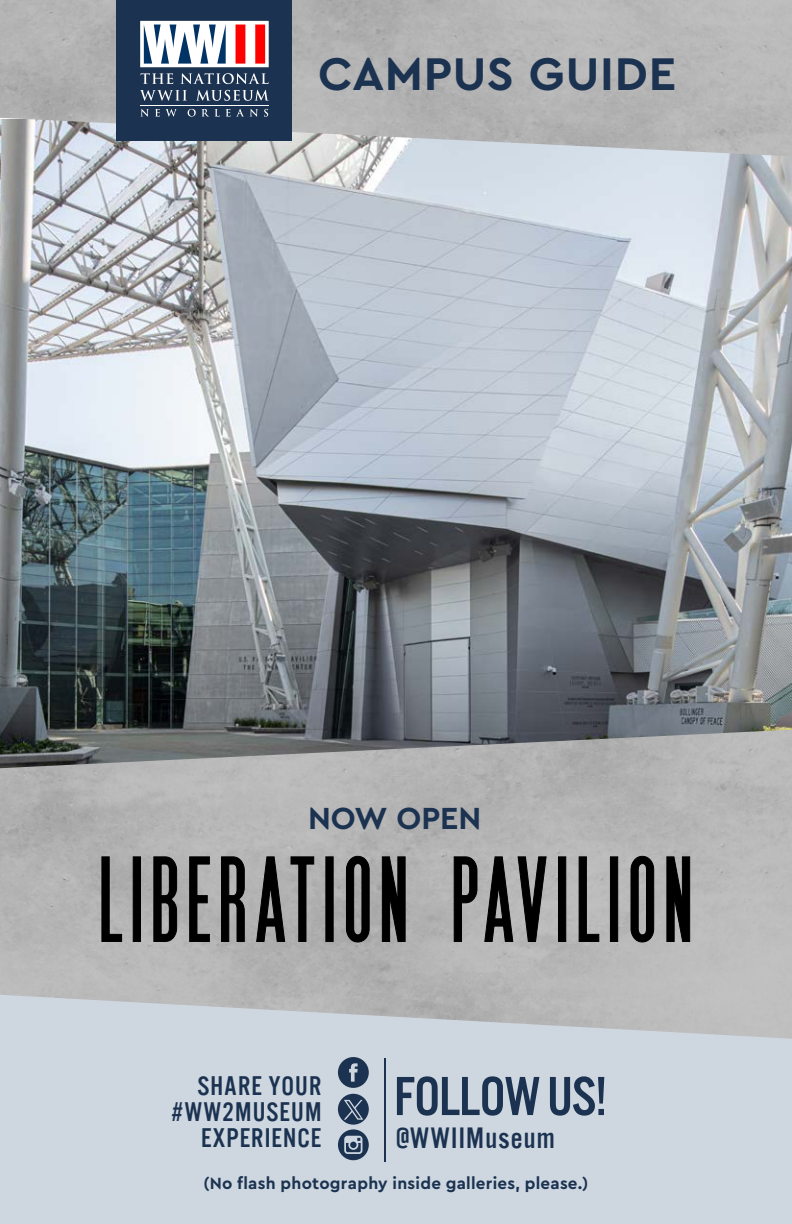
<style>
.page{position:relative;width:792px;height:1224px;background:#fff}
.page>*{position:absolute;margin:0;border:0;box-sizing:border-box;transform-origin:0 0}
.t1{font:57.2px "Alternate Gothic LT No 3";letter-spacing:-.02em;color:#1b3250}
.t2{font:700 48px "Cera Basic";letter-spacing:.02em;color:#1b3250}
.t3{font:700 32px "Cera Basic";color:#1b3250}
.t4{font:30.6px "Alternate Gothic LT No 3";letter-spacing:.04em;color:#1b3250}
.t5{font:28px/26px "Alternate Gothic LT No 3";letter-spacing:.04em;color:#1b3250;text-align:right}
.t6{font:700 17px "Cera Basic";letter-spacing:.015em;color:#1b3250}
</style>
<div class="page">
<img style="left:0;top:156px;width:792px;height:574px">
<img style="left:0;top:0;width:792px;height:156px">
<div style="left:117px;top:0;width:175px;height:141px;background:#1b3250"></div>
<svg style="left:140px;top:90px;width:129px;height:11px"></svg>
<svg style="left:140px;top:73px;width:129px;height:11px"></svg>
<svg style="left:140px;top:21px;width:129px;height:46px;background:#d2bac2"></svg>
<svg style="left:140px;top:109px;width:9px;height:8px"></svg>
<svg style="left:155px;top:109px;width:5px;height:8px"></svg>
<svg style="left:166px;top:109px;width:11px;height:8px"></svg>
<svg style="left:188px;top:109px;width:21px;height:8px"></svg>
<svg style="left:215px;top:109px;width:5px;height:8px"></svg>
<svg style="left:226px;top:109px;width:18px;height:8px"></svg>
<svg style="left:250px;top:109px;width:8px;height:8px"></svg>
<svg style="left:264px;top:109px;width:4px;height:8px"></svg>
<hr style="left:140px;top:105px;width:129px;height:1px;background:#fff">
<img style="left:0;top:730px;width:792px;height:265px">
<svg style="left:0;top:995px;width:792px;height:229px;background:#cbd4dc"></svg>
<svg style="left:101px;top:856px;width:589px;height:87px;background:#6b6b6b"></svg>
<svg style="left:338px;top:1129px;width:31px;height:31px"></svg>
<div style="left:338px;top:1094px;width:31px;height:31px;background:#1b3250;border-radius:50%"></div>
<svg style="left:338px;top:1057px;width:31px;height:31px"></svg>
<hr style="left:384px;top:1059px;width:1px;height:103px;background:#1b3250">
<svg style="left:344px;top:1100px;width:19px;height:20px"></svg>
<h2 class="t2" style="left:318px;top:46px;width:360px">CAMPUS GUIDE</h2>
<h3 class="t3" style="left:308px;top:800px;width:175px">NOW OPEN</h3>
<h3 class="t5" style="left:171px;top:1072px;width:152px">SHARE YOUR #WW2MUSEUM<br>EXPERIENCE</h3>
<h1 class="t1" style="left:394px;top:1067px;width:215px">FOLLOW US!</h1>
<h3 class="t4" style="left:396px;top:1122px;width:161px">@WWIIMuseum</h3>
<p class="t6" style="left:203px;top:1174px;width:387px">(No flash photography inside galleries, please.)</p>
</div>
